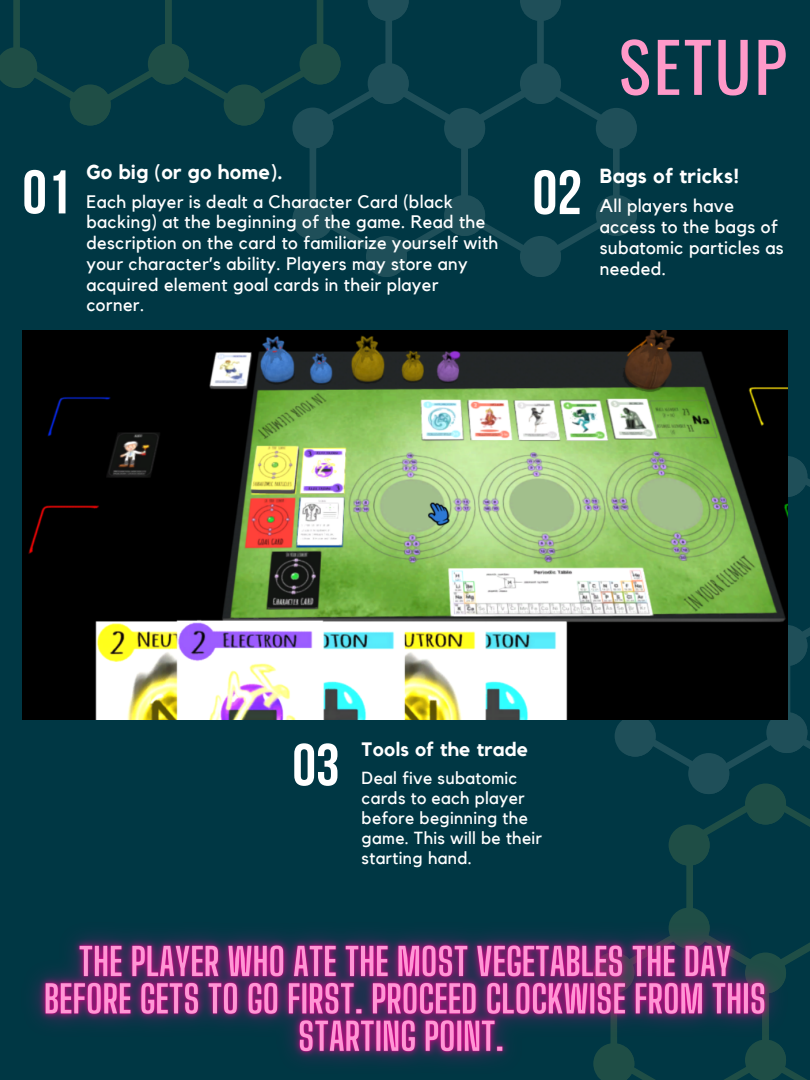
<style>
.page{position:relative;width:810px;height:1080px;background:#003744}
.page>*{position:absolute;margin:0;border:0;box-sizing:border-box;transform-origin:0 0}
.t1{font:67.94px "Oswald";letter-spacing:.04em;color:#ff99c9}
.t2{font:700 62.31px "Bebas Neue";color:#fff}
.t3{font:700 61.56px "Bebas Neue";color:#fff}
.t4{font:700 59.44px "Bebas Neue";color:#fff}
.t5{font:700 20.31px "Kollektif";letter-spacing:.02em;color:#fff}
.t6{font:700 20.06px "Kollektif";letter-spacing:.02em;color:#fff}
.t7{font:700 19.38px "Kollektif";letter-spacing:.02em;color:#fff}
.t8{font:18.31px/21px "Kollektif";letter-spacing:.02em;color:#fff}
.t9{font:18.06px/20.8px "Kollektif";letter-spacing:.02em;color:#fff}
.t10{font:17.44px/20px "Kollektif";letter-spacing:.02em;color:#fff}
</style>
<div class="page">
<svg style="left:0;top:0;width:637px;height:277px"></svg>
<div style="left:529px;top:240px;width:23px;height:17px;background:#1f4f59;border-radius:50%"></div>
<svg style="left:766px;top:456px;width:41px;height:41px"></svg>
<svg style="left:615px;top:460px;width:195px;height:492px"></svg>
<img style="left:22px;top:330px;width:765px;height:390px">
<img style="left:33px;top:897px;width:775px;height:183px">
<p class="t3" style="left:22px;top:167px;width:50px">01</p>
<p class="t6" style="left:86px;top:163px;width:198px">Go big (or go home).</p>
<p class="t9" style="left:86px;top:192px;width:413px">Each player is dealt a Character Card (black backing) at the beginning of the game. Read the description on the card to familiarize yourself with your character’s ability. Players may store any acquired element goal cards in their player corner.</p>
<p class="t1" style="left:619px;top:14px;width:170px">SETUP</p>
<p class="t2" style="left:533px;top:167px;width:51px">02</p>
<p class="t5" style="left:600px;top:167px;width:141px">Bags of tricks!</p>
<p class="t8" style="left:600px;top:196px;width:186px">All players have access to the bags of subatomic particles as needed.</p>
<p class="t4" style="left:292px;top:741px;width:49px">03</p>
<p class="t7" style="left:362px;top:740px;width:168px">Tools of the trade</p>
<p class="t10" style="left:362px;top:768px;width:182px">Deal five subatomic cards to each player before beginning the game. This will be their starting hand.</p>
</div>
